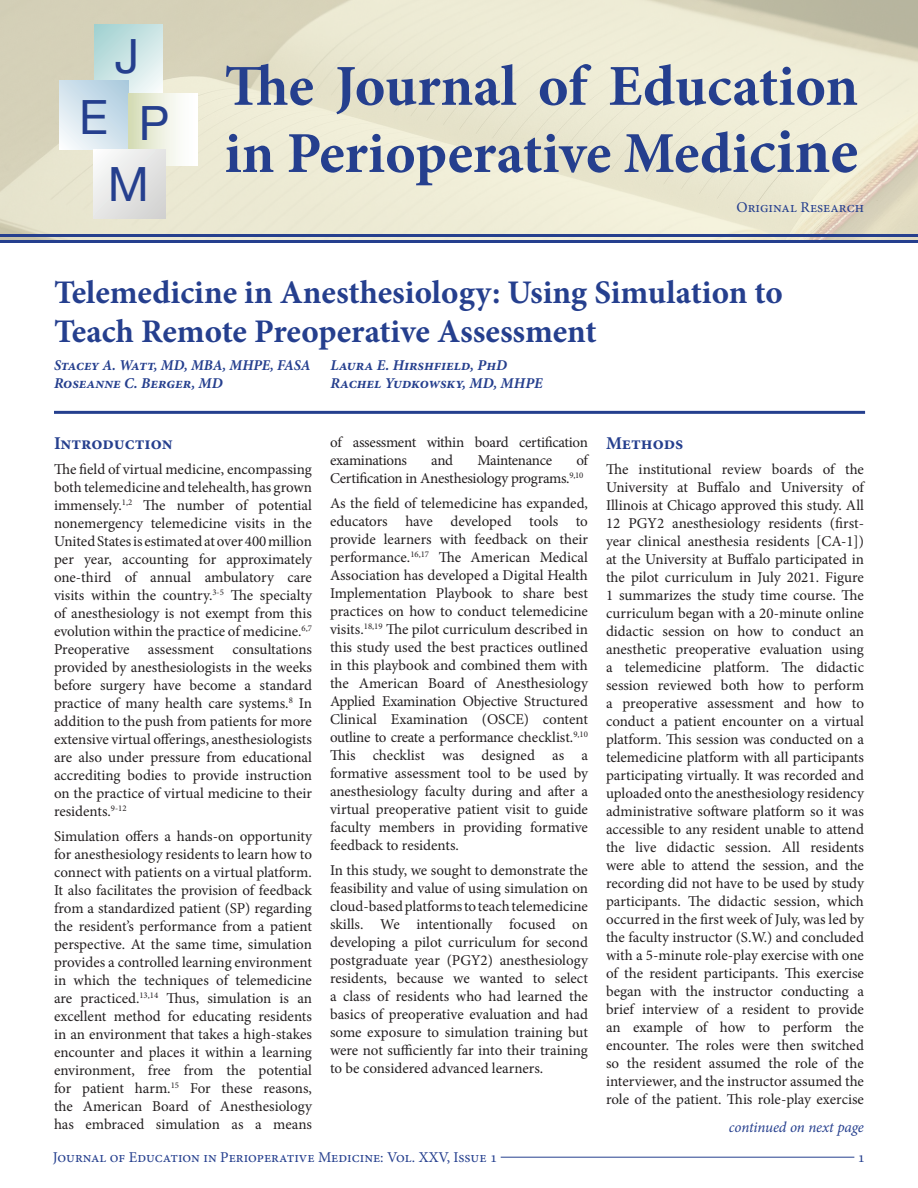
<style>
.page{position:relative;width:918px;height:1188px;background:#fff}
.page>*{position:absolute;margin:0;border:0;box-sizing:border-box;transform-origin:0 0}
.t1{font:700 58.05px/67.2px "Minion Pro";letter-spacing:-.015em;color:#253f8e}
.t2{font:47.25px "Helvetica Neue";color:#253f8e}
.t3{font:700 33px/39.6px "Minion Pro";letter-spacing:-.01em;color:#253f8e}
.Section_Headings{font:700 18px "Minion Pro";color:#253f8e}
.t4{font:15px/18px "Minion Pro";letter-spacing:-.005em;color:#231f20;text-align:justify}
.t5{font:italic 700 15px "Minion Pro";color:#253f8e}
.t6{font:15px "Minion Pro";color:#253f8e}
.t7{font:italic 15px "Minion Pro";letter-spacing:-.005em;color:#253f8e}
.s1{font-size:63.45px}
</style>
<div class="page">
<hr style="left:501px;top:1157px;width:353px;height:1px;background:#253f8e">
<hr style="left:54px;top:411px;width:811px;height:3px;background:#253f8e">
<img style="left:0;top:0;width:918px;height:240px">
<svg style="left:94px;top:25px;width:69px;height:69px;background:#cbe5e4"></svg>
<svg style="left:60px;top:80px;width:69px;height:69px;background:#d1e2ec"></svg>
<div style="left:129px;top:94px;width:69px;height:71px;background:linear-gradient(to right,#d7deb9,#fff)"></div>
<div style="left:93px;top:149px;width:73px;height:69px;background:linear-gradient(to right,#f2f3f3,#dadad9)"></div>
<hr style="left:0;top:234px;width:918px;height:3px;background:#253f8e">
<hr style="left:0;top:240px;width:918px;height:3px;background:#253f8e">
<p class="t2" style="left:115px;top:22px;width:26px">J</p>
<p class="t2" style="left:79px;top:83px;width:30px">E</p>
<p class="t2" style="left:139px;top:89px;width:32px">P</p>
<p class="t2" style="left:108px;top:150px;width:43px">M</p>
<p class="t1" style="left:224px;top:52px;width:635px">The Journal of Education in Perioperative Medi<span class="s1">cine</span></p>
<p class="t6" style="left:737px;top:197px;width:129px">Original Research</p>
<p class="t3" style="left:54px;top:272px;width:730px">Telemedicine in Anesthesiology: Using Simulation to<br>Teach Remote Preoperative Assessment</p>
<p class="t5" style="left:54px;top:354px;width:258px">Stacey A. Watt, MD, MBA, MHPE, FASA</p>
<p class="t5" style="left:54px;top:372px;width:170px">Roseanne C. Berger, MD</p>
<p class="t5" style="left:330px;top:354px;width:178px">Laura E. Hirshfield, PhD</p>
<p class="t5" style="left:330px;top:372px;width:214px">Rachel Yudkowsky, MD, MHPE</p>
<p class="Section_Headings" style="left:54px;top:431px;width:120px">Introduction</p>
<p class="t4" style="left:54px;top:460px;width:260px">The field of virtual medicine, encompassing both telemedicine and telehealth, has grown immensely.<sup>1,2</sup> The number of potential nonemergency telemedicine visits in the United States is estimated at over 400 million per year, accounting for approximately one-third of annual ambulatory care visits within the country.<sup>3-5</sup> The specialty of anesthesiology is not exempt from this evolution within the practice of medicine.<sup>6,7<br></sup>Preoperative assessment consultations provided by anesthesiologists in the weeks before surgery have become a standard practice of many health care systems.<sup>8</sup> In addition to the push from patients for more extensive virtual offerings, anesthesiologists are also under pressure from educational accrediting bodies to provide instruction on the practice of virtual medicine to their residents.<sup>9-12</sup></p>
<p class="t4" style="left:54px;top:827px;width:260px">Simulation offers a hands-on opportunity for anesthesiology residents to learn how to connect with patients on a virtual platform.<br>It also facilitates the provision of feedback from a standardized patient (SP) regarding the resident’s performance from a patient perspective. At the same time, simulation provides a controlled learning environment in which the techniques of telemedicine are practiced.<sup>13,14</sup> Thus, simulation is an excellent method for educating residents in an environment that takes a high-stakes encounter and places it within a learning environment, free from the potential for patient harm.<sup>15</sup> For these reasons, the American Board of Anesthesiology has embraced simulation as a means</p>
<p class="t4" style="left:330px;top:433px;width:260px">of assessment within board certification examinations</p>
<p class="t4" style="left:330px;top:451px;width:261px;text-indent:246px">of<br>Certification in Anesthesiology programs.<sup>9,10</sup></p>
<p class="t4" style="left:330px;top:494px;width:260px">As the field of telemedicine has expanded, educators have developed tools to provide learners with feedback on their performance.<sup>16,17</sup> The American Medical Association has developed a Digital Health Implementation Playbook to share best practices on how to conduct telemedicine visits.<sup>18,19</sup> The pilot curriculum described in this study used the best practices outlined in this playbook and combined them with the American Board of Anesthesiology Applied Examination Objective Structured Clinical Examination (OSCE) content outline to create a performance checklist.<sup>9,10<br></sup>This checklist was designed as a formative assessment tool to be used by anesthesiology faculty during and after a virtual preoperative patient visit to guide faculty members in providing formative feedback to residents.</p>
<p class="t4" style="left:330px;top:861px;width:260px">In this study, we sought to demonstrate the feasibility and value of using simulation on cloud-based platforms to teach telemedicine skills. We intentionally focused on developing a pilot curriculum for second postgraduate year (PGY2) anesthesiology residents, because we wanted to select a class of residents who had learned the basics of preoperative evaluation and had some exposure to simulation training but were not sufficiently far into their training to be considered advanced learners.</p>
<p class="t4" style="left:431px;top:451px;width:23px">and</p>
<p class="t4" style="left:477px;top:451px;width:76px">Maintenance</p>
<p class="Section_Headings" style="left:606px;top:431px;width:79px">Methods</p>
<p class="t4" style="left:606px;top:460px;width:261px">The institutional review boards of the University at Buffalo and University of Illinois at Chicago approved this study. All 12 PGY2 anesthesiology residents (first&shy;year clinical anesthesia residents [CA-1]) at the University at Buffalo participated in the pilot curriculum in July 2021. Figure 1 summarizes the study time course. The curriculum began with a 20-minute online didactic session on how to conduct an anesthetic preoperative evaluation using a telemedicine platform. The didactic session reviewed both how to perform a preoperative assessment and how to conduct a patient encounter on a virtual platform. This session was conducted on a telemedicine platform with all participants participating virtually. It was recorded and uploaded onto the anesthesiology residency administrative software platform so it was accessible to any resident unable to attend the live didactic session. All residents were able to attend the session, and the recording did not have to be used by study participants. The didactic session, which occurred in the first week of July, was led by the faculty instructor (S.W.) and concluded with a 5-minute role-play exercise with one of the resident participants. This exercise began with the instructor conducting a brief interview of a resident to provide an example of how to perform the encounter. The roles were then switched so the resident assumed the role of the interviewer, and the instructor assumed the role of the patient. This role-play exercise</p>
<p class="t7" style="left:729px;top:1117px;width:137px">continued on next page</p>
<p class="t6" style="left:53px;top:1147px;width:446px">Journal of Education in Perioperative Medicine: Vol. XXV, Issue 1</p>
<p class="t6" style="left:858px;top:1147px;width:9px">1</p>
</div>
